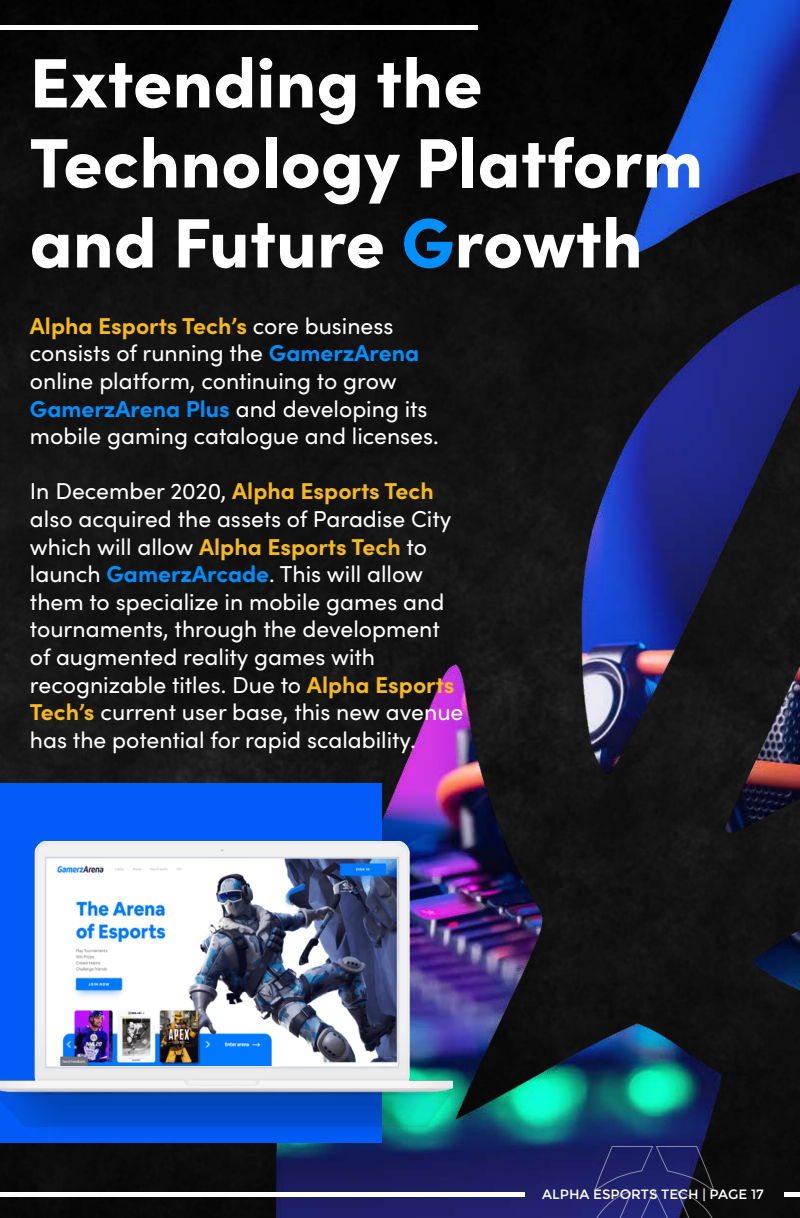
<style>
.page{position:relative;width:800px;height:1218px;background:#fff}
.page>*{position:absolute;margin:0;border:0;box-sizing:border-box;transform-origin:0 0}
.t1{font:900 70px/80px "Sofia Pro";color:#fff}
.t2{font:23px/27.6px "Sofia Pro";color:#fff}
.t3{font:13.5px "Montserrat";color:#fff}
.s1{color:#008fff}
.s2{font-weight:700;color:#f7ba16}
.s3{font-weight:700;color:#008fff}
</style>
<div class="page">
<img style="left:0;top:0;width:800px;height:1218px">
<div style="left:0;top:25px;width:478px;height:5px;background:#fff"></div>
<svg style="left:538px;top:1146px;width:233px;height:72px;background:#1b1d4c"></svg>
<div style="left:0;top:1192px;width:524px;height:5px;background:#fff"></div>
<div style="left:784px;top:1192px;width:16px;height:5px;background:#fff"></div>
<div style="left:0;top:784px;width:382px;height:359px;background:#035cf7"></div>
<img style="left:0;top:841px;width:452px;height:298px">
<h1 class="t1" style="left:30px;top:37px;width:675px">Extending the<br>Technology Platform and Future <span class="s1">G</span>rowth</h1>
<p class="t2" style="left:30px;top:311px;width:410px"><span class="s2">Alpha Esports Tech’s</span> core business consists of running the <span class="s3">GamerzArena </span>online platform, continuing to grow <span class="s3">GamerzArena Plus</span> and developing its mobile gaming catalogue and licenses.</p>
<p class="t2" style="left:30px;top:476px;width:435px">In December 2020, <span class="s2">Alpha Esports Tech </span>also acquired the assets of Paradise City which will allow <span class="s2">Alpha Esports Tech</span> to launch <span class="s3">GamerzArcade</span>. This will allow them to specialize in mobile games and tournaments, through the development of augmented reality games with recognizable titles. Due to <span class="s2">Alpha Esports Tech’s</span> current user base, this new avenue has the potential for rapid scalability.</p>
<p class="t3" style="left:542px;top:1186px;width:223px">ALPHA ESPORTS TECH | PAGE 17</p>
</div>
